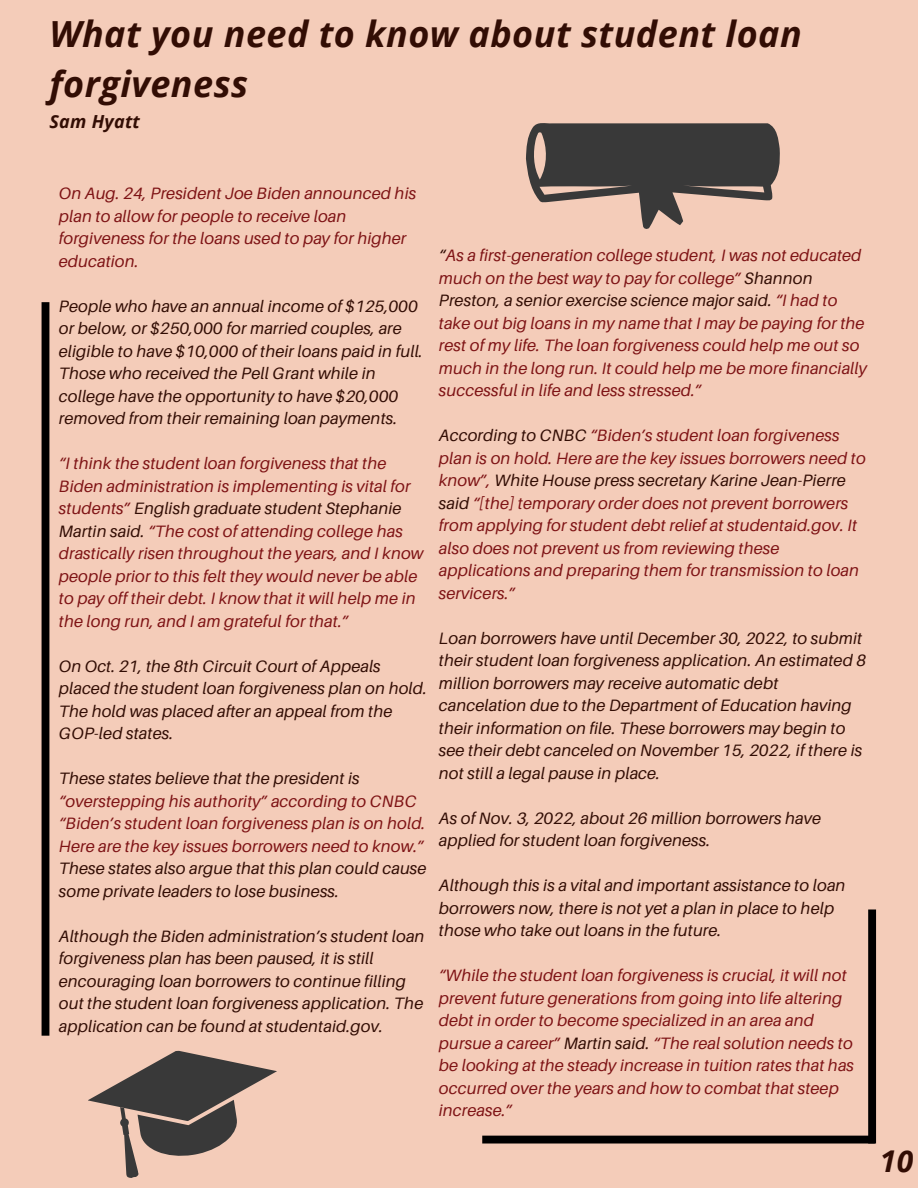
<style>
.page{position:relative;width:918px;height:1188px;background:#f4ccb9}
.page>*{position:absolute;margin:0;border:0;box-sizing:border-box;transform-origin:0 0}
.t1{font:italic 700 36px/49.5px "Open Sans";letter-spacing:.015em;color:#320d04}
.t2{font:italic 700 30px "Open Sans";color:#320d04}
.t3{font:italic 700 18px "Open Sans";letter-spacing:.015em;color:#320d04}
.t4{font:italic 16.5px/22.5px "Aileron";letter-spacing:.015em;color:#7e1315}
.t5{font:italic 16.5px/22.5px "Aileron";letter-spacing:.015em;color:#320d04}
.s1{color:#320d04}
</style>
<div class="page">
<div style="left:42px;top:302px;width:7px;height:734px;background:#000"></div>
<div style="left:482px;top:1136px;width:393px;height:8px;background:#000"></div>
<div style="left:868px;top:909px;width:8px;height:235px;background:#000"></div>
<svg style="left:88px;top:1050px;width:189px;height:128px"></svg>
<svg style="left:526px;top:123px;width:254px;height:106px"></svg>
<h1 class="t1" style="left:49px;top:8px;width:754px">What you need to know about student loan forgiveness</h1>
<p class="t3" style="left:50px;top:108px;width:92px">Sam Hyatt</p>
<p class="t4" style="left:59px;top:182px;width:359px">On Aug. 24, President Joe Biden announced his plan to allow for people to receive loan forgiveness for the loans used to pay for higher education.</p>
<p class="t5" style="left:59px;top:294px;width:366px">People who have an annual income of $125,000 or below, or $250,000 for married couples, are eligible to have $10,000 of their loans paid in full.<br>Those who received the Pell Grant while in college have the opportunity to have $20,000 removed from their remaining loan payments.</p>
<p class="t4" style="left:59px;top:452px;width:366px">“I think the student loan forgiveness that the Biden administration is implementing is vital for students” <span class="s1">English graduate student Stephanie Martin said.</span> “The cost of attending college has drastically risen throughout the years, and I know people prior to this felt they would never be able to pay off their debt. I know that it will help me in the long run, and I am grateful for that.”</p>
<p class="t5" style="left:59px;top:654px;width:370px">On Oct. 21, the 8th Circuit Court of Appeals placed the student loan forgiveness plan on hold.<br>The hold was placed after an appeal from the GOP-led states.</p>
<p class="t5" style="left:59px;top:767px;width:302px">These states believe that the president is</p>
<p class="t4" style="left:59px;top:789px;width:368px">“overstepping his authority” according to CNBC “Biden’s student loan forgiveness plan is on hold.<br>Here are the key issues borrowers need to know.”</p>
<p class="t5" style="left:59px;top:857px;width:369px">These states also argue that this plan could cause some private leaders to lose business.</p>
<p class="t5" style="left:59px;top:924px;width:367px">Although the Biden administration’s student loan forgiveness plan has been paused, it is still encouraging loan borrowers to continue filling out the student loan forgiveness application. The application can be found at studentaid.gov.</p>
<p class="t4" style="left:439px;top:244px;width:430px"><span class="s1">“</span>As a first-generation college student, I was not educated much on the best way to pay for college” <span class="s1">Shannon Preston, a senior exercise science major said.</span> “I had to take out big loans in my name that I may be paying for the rest of my life. The loan forgiveness could help me out so much in the long run. It could help me be more financially successful in life and less stressed.”</p>
<p class="t4" style="left:439px;top:424px;width:428px"><span class="s1">According to CNBC</span> “Biden’s student loan forgiveness plan is on hold. Here are the key issues borrowers need to know”, <span class="s1">White House press secretary Karine Jean-Pierre said</span> “[the] temporary order does not prevent borrowers from applying for student debt relief at studentaid.gov. It also does not prevent us from reviewing these applications and preparing them for transmission to loan servicers.”</p>
<p class="t5" style="left:439px;top:627px;width:429px">Loan borrowers have until December 30, 2022, to submit their student loan forgiveness application. An estimated 8 million borrowers may receive automatic debt cancelation due to the Department of Education having their information on file. These borrowers may begin to see their debt canceled on November 15, 2022, if there is not still a legal pause in place.</p>
<p class="t5" style="left:439px;top:807px;width:384px">As of Nov. 3, 2022, about 26 million borrowers have applied for student loan forgiveness.</p>
<p class="t5" style="left:439px;top:874px;width:408px">Although this is a vital and important assistance to loan borrowers now, there is not yet a plan in place to help those who take out loans in the future.</p>
<p class="t4" style="left:439px;top:964px;width:417px">“While the student loan forgiveness is crucial, it will not prevent future generations from going into life altering debt in order to become specialized in an area and pursue a career” <span class="s1">Martin said.</span> “The real solution needs to be looking at the steady increase in tuition rates that has occurred over the years and how to combat that steep increase.”</p>
<h2 class="t2" style="left:880px;top:1140px;width:35px">10</h2>
</div>
